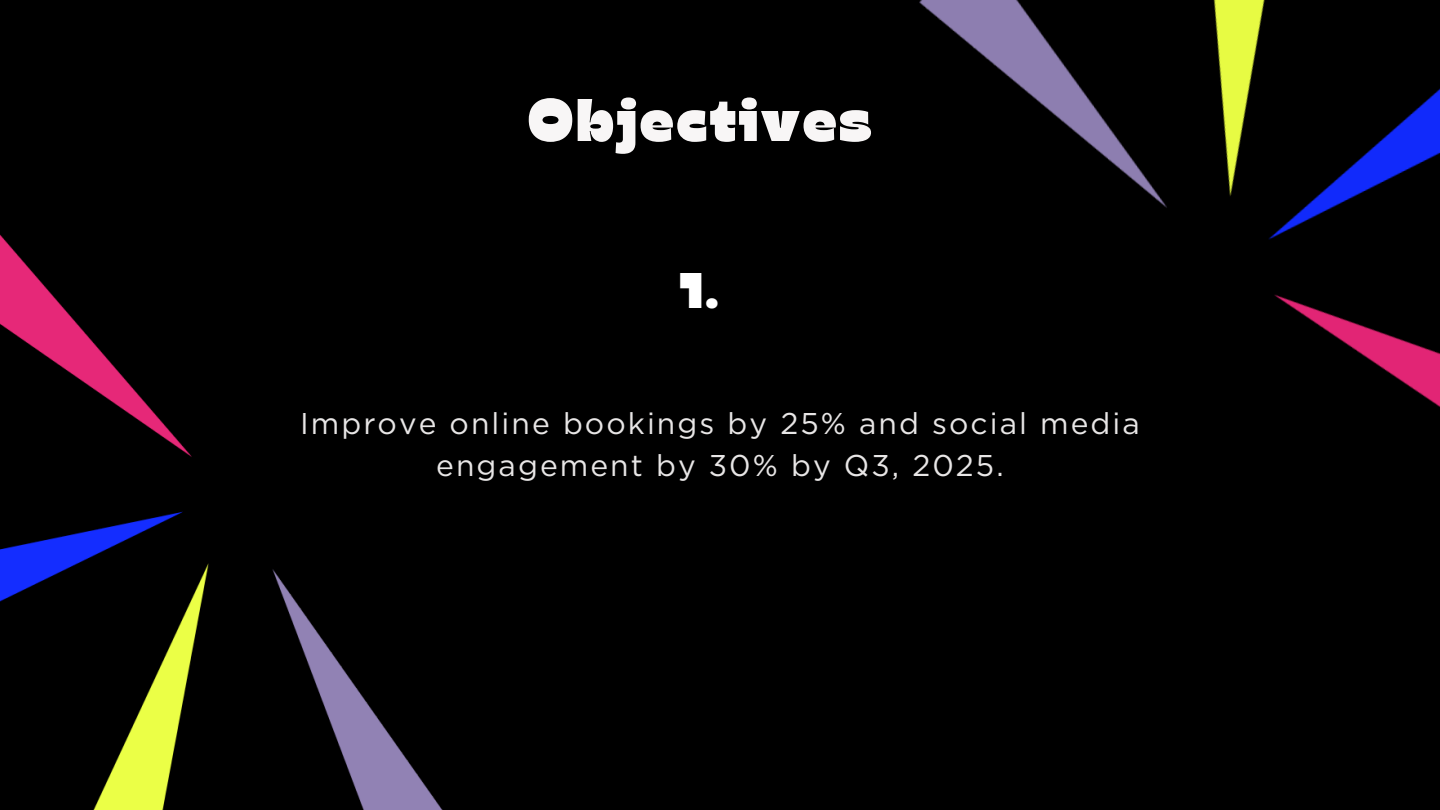
<style>
.page{position:relative;width:1440px;height:810px;background:#000}
.page>*{position:absolute;margin:0;border:0;box-sizing:border-box;transform-origin:0 0}
.t1{font:60px "Gulfs Display";letter-spacing:.05em;color:#f8f6f6}
.t2{font:50px "Gulfs Display";color:#fff}
.t3{font:30px/42px "Gotham";letter-spacing:.07em;color:#e8e6e6;text-align:center}
</style>
<div class="page">
<img style="left:919px;top:0;width:521px;height:407px">
<img style="left:0;top:234px;width:443px;height:576px">
<p class="t1" style="left:528px;top:81px;width:345px">Objectives</p>
<h2 class="t2" style="left:679px;top:258px;width:42px">1.</h2>
<p class="t3" style="left:300px;top:402px;width:841px">Improve online bookings by 25% and social media engagement by 30% by Q3, 2025.</p>
</div>
